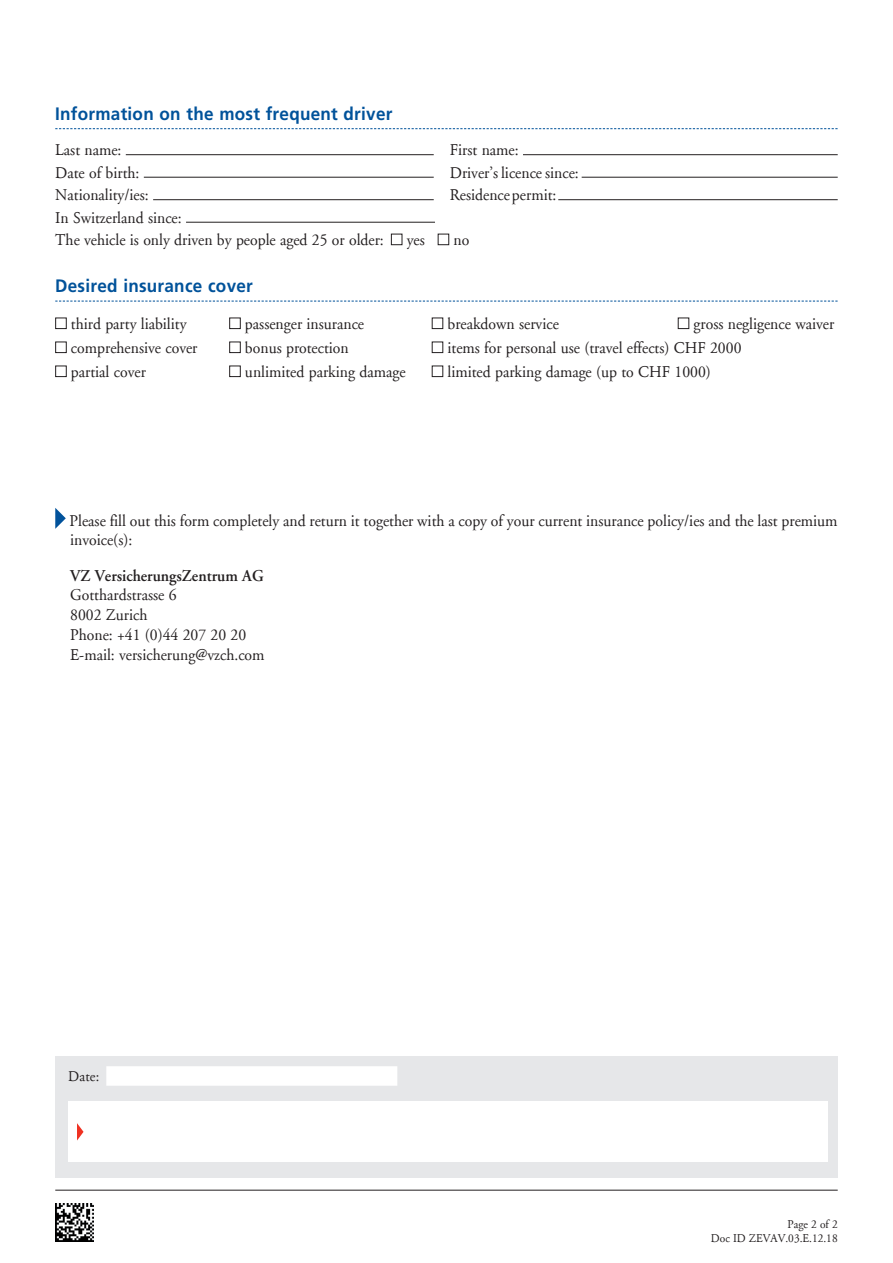
<style>
.page{position:relative;width:893px;height:1263px;background:#fff}
.page>*{position:absolute;margin:0;border:0;box-sizing:border-box;transform-origin:0 0}
.t1{font:700 18px "Frutiger LT";letter-spacing:.015em;color:#01529a;scale:.95 1}
.t2{font:16.5px/19.8px "Adobe Garamond";color:#231f20;scale:.95 1}
.t3{font:600 16.5px "Adobe Garamond";color:#231f20;scale:.95 1}
.t4{font:15px "Adobe Garamond";color:#231f20;scale:.95 1}
.t5{font:12px/14.4px "Adobe Garamond";color:#231f20;text-align:right;scale:.95 1}
</style>
<div class="page">
<svg style="left:55px;top:128px;width:783px;height:1px"></svg>
<svg style="left:55px;top:301px;width:783px;height:1px"></svg>
<hr style="left:126px;top:154px;width:308px;height:1px;background:#231f20">
<hr style="left:523px;top:154px;width:315px;height:1px;background:#231f20">
<hr style="left:144px;top:177px;width:290px;height:1px;background:#231f20">
<hr style="left:582px;top:177px;width:256px;height:1px;background:#231f20">
<hr style="left:153px;top:199px;width:281px;height:1px;background:#231f20">
<hr style="left:558px;top:199px;width:280px;height:1px;background:#231f20">
<hr style="left:186px;top:222px;width:249px;height:1px;background:#231f20">
<div style="left:391px;top:234px;width:11px;height:11px;border:1px solid #231f20"></div>
<div style="left:438px;top:234px;width:11px;height:11px;border:1px solid #231f20"></div>
<div style="left:55px;top:318px;width:12px;height:11px;border:1px solid #231f20"></div>
<div style="left:229px;top:318px;width:12px;height:11px;border:1px solid #231f20"></div>
<div style="left:432px;top:318px;width:11px;height:11px;border:1px solid #231f20"></div>
<div style="left:678px;top:318px;width:11px;height:11px;border:1px solid #231f20"></div>
<div style="left:55px;top:342px;width:12px;height:11px;border:1px solid #231f20"></div>
<div style="left:229px;top:342px;width:12px;height:11px;border:1px solid #231f20"></div>
<div style="left:432px;top:342px;width:11px;height:11px;border:1px solid #231f20"></div>
<div style="left:55px;top:366px;width:12px;height:11px;border:1px solid #231f20"></div>
<div style="left:229px;top:366px;width:12px;height:11px;border:1px solid #231f20"></div>
<div style="left:432px;top:366px;width:11px;height:11px;border:1px solid #231f20"></div>
<svg style="left:55px;top:508px;width:11px;height:21px"></svg>
<div style="left:55px;top:1057px;width:783px;height:121px;background:#e6e7e9"></div>
<div style="left:106px;top:1066px;width:291px;height:20px;background:#fff"></div>
<div style="left:68px;top:1101px;width:760px;height:61px;background:#fff"></div>
<svg style="left:77px;top:1123px;width:7px;height:17px"></svg>
<hr style="left:55px;top:1190px;width:783px;height:1px;background:#231f20">
<img style="left:55px;top:1203px;width:39px;height:39px">
<p class="t1" style="left:55px;top:103px;width:356px">Information on the most frequent driver</p>
<p class="t2" style="left:55px;top:140px;width:71px">Last name:</p>
<p class="t2" style="left:450px;top:140px;width:74px">First name:</p>
<p class="t2" style="left:55px;top:163px;width:90px">Date of birth:</p>
<p class="t2" style="left:450px;top:163px;width:137px">Driver’s licence since:</p>
<p class="t2" style="left:55px;top:185px;width:100px">Nationality/ies:</p>
<p class="t2" style="left:450px;top:185px;width:114px">Residence permit:</p>
<p class="t2" style="left:55px;top:207px;width:347px;line-height:22.5px">In Switzerland since:<br>The vehicle is only driven by people aged 25 or older:</p>
<p class="t2" style="left:407px;top:230px;width:21px">yes</p>
<p class="t2" style="left:453px;top:230px;width:18px">no</p>
<p class="t1" style="left:55px;top:275px;width:209px">Desired insurance cover</p>
<p class="t2" style="left:71px;top:314px;width:123px">third party liability</p>
<p class="t2" style="left:245px;top:314px;width:127px">passenger insurance</p>
<p class="t2" style="left:447px;top:314px;width:119px">breakdown service</p>
<p class="t2" style="left:693px;top:314px;width:150px">gross negligence waiver</p>
<p class="t2" style="left:71px;top:338px;width:135px">comprehensive cover</p>
<p class="t2" style="left:245px;top:338px;width:111px">bonus protection</p>
<p class="t2" style="left:447px;top:338px;width:311px">items for personal use (travel effects) CHF 2000</p>
<p class="t2" style="left:71px;top:362px;width:80px">partial cover</p>
<p class="t2" style="left:245px;top:362px;width:171px">unlimited parking damage</p>
<p class="t2" style="left:447px;top:362px;width:279px">limited parking damage (up to CHF 1000)</p>
<p class="t2" style="left:70px;top:511px;width:810px">Please fill out this form completely and return it together with a copy of your current insurance policy/ies and the last premium invoice(s):</p>
<p class="t3" style="left:70px;top:566px;width:205px">VZ VersicherungsZentrum AG</p>
<p class="t2" style="left:70px;top:586px;width:206px">Gotthardstrasse 6<br>8002 Zurich<br>Phone: +41 (0)44 207 20 20<br>E-mail: versicherung@vzch.com</p>
<p class="t4" style="left:68px;top:1068px;width:34px">Date:</p>
<p class="t5" style="left:711px;top:1217px;width:135px">Page 2 of 2<br>Doc ID ZEVAV.03.E.12.18</p>
</div>
